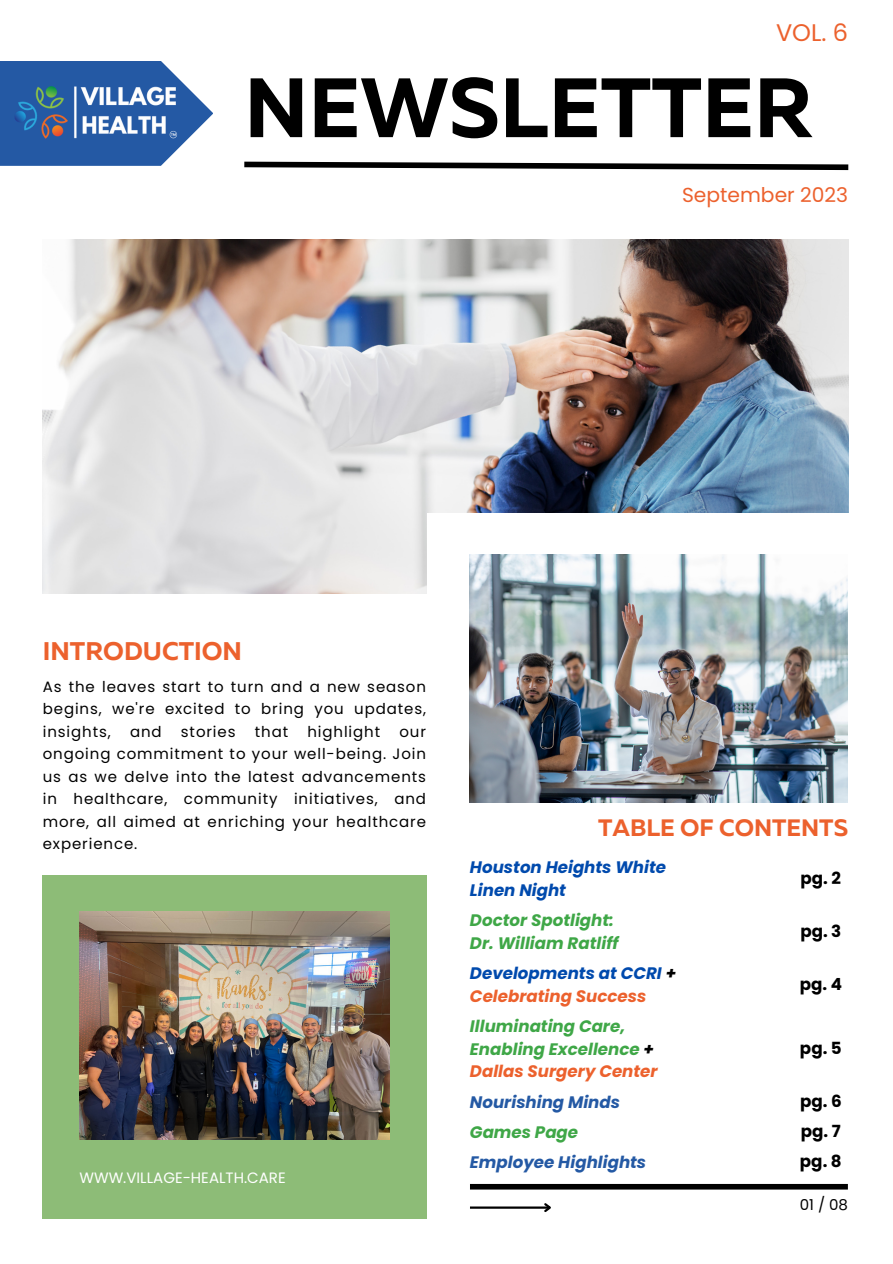
<style>
.page{position:relative;width:893px;height:1264px;background:#fff}
.page>*{position:absolute;margin:0;border:0;box-sizing:border-box;transform-origin:0 0}
.t1{font:700 83.85px "Muller";color:#000}
.t2{font:700 25.5px "Muller";color:#ec612d}
.t3{font:24px "Poppins";color:#ec612d}
.t4{font:700 23.7px "Muller";color:#ec612d}
.t5{font:20.25px "Poppins";color:#ec612d}
.t6{font:italic 700 16.65px/22.5px "Poppins";color:#3fa747}
.t7{font:italic 700 16.65px/22.5px "Poppins";color:#004aad}
.t8{font:italic 700 16.65px "Poppins";color:#2459a4}
.t9{font:700 16.65px "Poppins";color:#000}
.t10{font:italic 700 16.65px "Poppins";color:#ec612d}
.t11{font:15px/22.5px "Poppins";letter-spacing:.06em;color:#000;text-align:justify}
.t12{font:15px "Poppins";color:#fff}
.s1{color:#000}
.s2{color:#ec612d}
</style>
<div class="page">
<img style="left:43px;top:240px;width:805px;height:354px">
<svg style="left:244px;top:161px;width:605px;height:10px"></svg>
<div style="left:470px;top:1183px;width:377px;height:6px;background:#000"></div>
<div style="left:427px;top:513px;width:437px;height:328px;background:#fff"></div>
<img style="left:470px;top:555px;width:377px;height:247px">
<div style="left:43px;top:875px;width:384px;height:343px;background:#8dbc77"></div>
<img style="left:79px;top:911px;width:311px;height:228px">
<hr style="left:470px;top:1206px;width:80px;height:2px;background:#000">
<svg style="left:542px;top:1203px;width:9px;height:9px"></svg>
<img style="left:0;top:61px;width:213px;height:105px">
<p class="t3" style="left:776px;top:16px;width:74px">VOL. 6</p>
<p class="t1" style="left:244px;top:73px;width:570px">NEWSLETTER</p>
<p class="t5" style="left:682px;top:181px;width:167px">September 2023</p>
<p class="t2" style="left:43px;top:640px;width:201px">INTRODUCTION</p>
<p class="t11" style="left:43px;top:675px;width:384px">As the leaves start to turn and a new season begins, we're excited to bring you updates, insights,</p>
<p class="t11" style="left:130px;top:720px;width:33px">and</p>
<p class="t11" style="left:181px;top:720px;width:56px">stories</p>
<p class="t11" style="left:255px;top:720px;width:35px">that</p>
<p class="t11" style="left:307px;top:720px;width:74px">highlight</p>
<p class="t11" style="left:43px;top:720px;width:384px;text-indent:356px">our ongoing commitment to your well-being. Join us as we delve into the latest advancements in healthcare, community initiatives, and more, all aimed at enriching your healthcare experience.</p>
<p class="t12" style="left:79px;top:1166px;width:208px">WWW.VILLAGE-HEALTH.CARE</p>
<p class="t4" style="left:598px;top:817px;width:251px">TABLE OF CONTENTS</p>
<p class="t7" style="left:470px;top:856px;width:197px">Houston Heights White<br>Linen Night</p>
<p class="t6" style="left:470px;top:909px;width:145px">Doctor Spotlight:</p>
<p class="t6" style="left:470px;top:931px;width:150px">Dr. William Ratliff</p>
<p class="t7" style="left:470px;top:962px;width:208px">Developments at CCRI <span class="s1">+<br></span><span class="s2">Celebrating Success</span></p>
<p class="t6" style="left:470px;top:1015px;width:185px">Illuminating Care,<br>Enabling Excellence <span class="s1">+</span></p>
<p class="t10" style="left:470px;top:1059px;width:189px">Dallas Surgery Center</p>
<p class="t9" style="left:800px;top:866px;width:42px">pg. 2</p>
<p class="t9" style="left:800px;top:919px;width:43px">pg. 3</p>
<p class="t9" style="left:799px;top:972px;width:44px">pg. 4</p>
<p class="t9" style="left:799px;top:1036px;width:43px">pg. 5</p>
<p class="t8" style="left:470px;top:1090px;width:152px">Nourishing Minds</p>
<p class="t9" style="left:800px;top:1089px;width:43px">pg. 6</p>
<p class="t6" style="left:470px;top:1120px;width:110px">Games Page</p>
<p class="t8" style="left:470px;top:1150px;width:178px">Employee Highlights</p>
<p class="t9" style="left:800px;top:1119px;width:41px">pg. 7</p>
<p class="t9" style="left:799px;top:1149px;width:43px">pg. 8</p>
<p class="t11" style="left:799px;top:1193px;width:50px">01 / 08</p>
</div>
